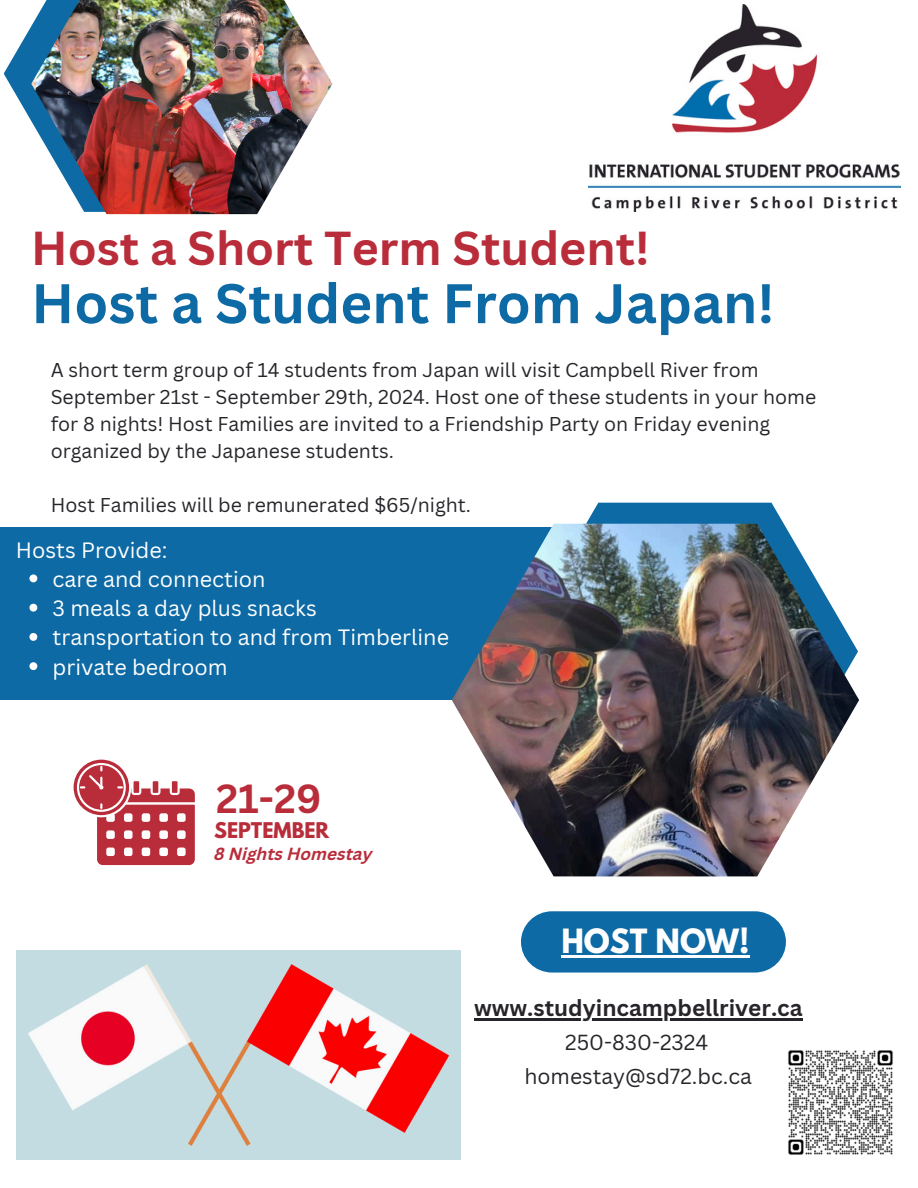
<style>
.page{position:relative;width:918px;height:1188px;background:#fff}
.page>*{position:absolute;margin:0;border:0;box-sizing:border-box;transform-origin:0 0}
.t1{font:700 54.45px "Canva Sans";color:#0d6aa5}
.t2{font:700 46.35px "Canva Sans";color:#b92d3b}
.t3{font:700 39.45px "Canva Sans";color:#b92d3b}
.t4{font:700 29.7px "League Spartan";color:#fefefe}
.t5{font:700 22.5px "Canva Sans";color:#28252a}
.t6{font:21.6px "Canva Sans";color:#fefefe}
.t7{font:21.15px "Canva Sans";color:#28252a}
.t8{font:19.5px/27px "Canva Sans";color:#28252a}
.t9{font:700 19.2px "League Spartan";color:#b92d3b}
.t10{font:italic 700 17.1px "Canva Sans";color:#b92d3b}
</style>
<div class="page">
<svg style="left:73px;top:759px;width:122px;height:107px"></svg>
<div style="left:0;top:527px;width:644px;height:173px;background:#0d6aa5"></div>
<div style="left:521px;top:911px;width:265px;height:62px;background:#0d6aa5;border-radius:31px"></div>
<svg style="left:554px;top:503px;width:230px;height:21px;fill:#0d6aa5"></svg>
<img style="left:452px;top:524px;width:407px;height:352px">
<img style="left:588px;top:5px;width:312px;height:207px">
<svg style="left:4px;top:27px;width:27px;height:94px"></svg>
<img style="left:31px;top:0;width:301px;height:214px">
<img style="left:17px;top:951px;width:443px;height:208px">
<img style="left:788px;top:1050px;width:105px;height:105px">
<svg style="left:29px;top:574px;width:8px;height:8px"></svg>
<svg style="left:29px;top:604px;width:8px;height:8px"></svg>
<svg style="left:29px;top:633px;width:8px;height:8px"></svg>
<svg style="left:29px;top:662px;width:8px;height:8px"></svg>
<hr style="left:474px;top:1018px;width:329px;height:2px;background:#28252a">
<hr style="left:561px;top:955px;width:189px;height:2px;background:#fefefe">
<h6 class="t2" style="left:31px;top:216px;width:620px">Host a Short Term Student!</h6>
<p class="t1" style="left:31px;top:265px;width:745px">Host a Student From Japan!</p>
<p class="t8" style="left:51px;top:355px;width:767px">A short term group of 14 students from Japan will visit Campbell River from September 21st - September 29th, 2024. Host one of these students in your home for 8 nights! Host Families are invited to a Friendship Party on Friday evening organized by the Japanese students.</p>
<p class="t8" style="left:51px;top:490px;width:422px">Host Families will be remunerated $65/night.</p>
<p class="t6" style="left:16px;top:535px;width:153px">Hosts Provide:</p>
<h3 class="t6" style="left:53px;top:564px;width:214px">care and connection</h3>
<p class="t6" style="left:53px;top:593px;width:266px">3 meals a day plus snacks</p>
<p class="t6" style="left:53px;top:622px;width:398px">transportation to and from Timberline</p>
<p class="t6" style="left:53px;top:652px;width:176px">private bedroom</p>
<p class="t3" style="left:216px;top:771px;width:107px">21-29</p>
<h6 class="t9" style="left:214px;top:821px;width:117px">SEPTEMBER</h6>
<h5 class="t10" style="left:214px;top:847px;width:160px">8 Nights Homestay</h5>
<p class="t4" style="left:561px;top:926px;width:190px">HOST NOW!</p>
<h4 class="t5" style="left:474px;top:992px;width:330px">www.studyincampbellriver.ca</h4>
<p class="t7" style="left:565px;top:1027px;width:145px">250-830-2324</p>
<p class="t7" style="left:524px;top:1062px;width:229px">homestay@sd72.bc.ca</p>
</div>
